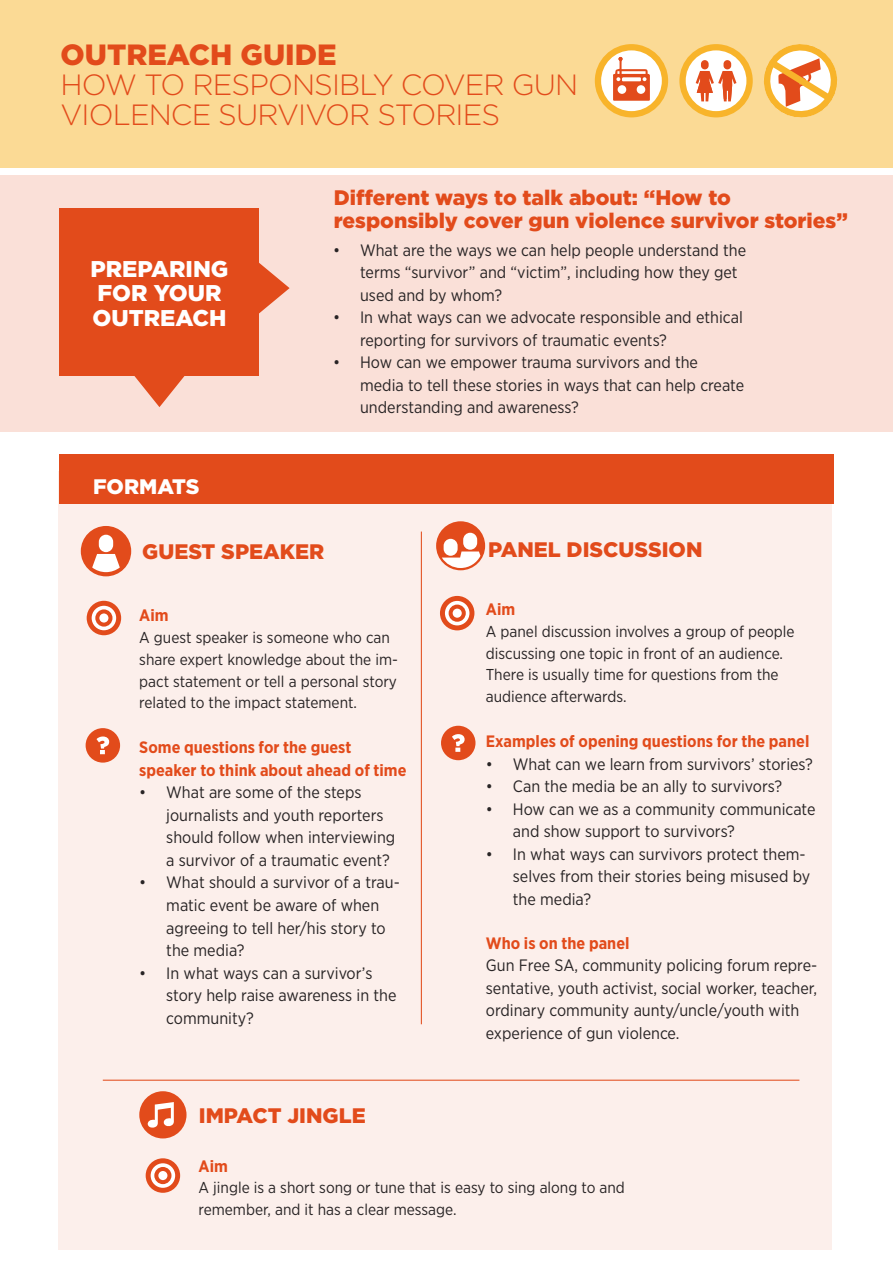
<style>
.page{position:relative;width:893px;height:1263px;background:#fff}
.page>*{position:absolute;margin:0;border:0;box-sizing:border-box;transform-origin:0 0}
.t1{font:300 29.25px/30px "Gotham";letter-spacing:-.03em;color:#e24b1b}
.t2{font:900 29.25px "Gotham";color:#e24b1b}
.t3{font:900 22.8px/24.5px "Gotham";color:#fff}
.t4{font:900 21px/22.5px "Gotham";color:#e24b1b}
.t5{font:900 21px "Gotham";color:#fff}
.t6{font:16.5px/22.5px "Gotham Narrow";color:#282425}
.t7{font:700 16.5px/22.5px "Gotham Narrow";color:#e24b1b}
.t8{font:15.75px/21.8px "Gotham Narrow";color:#282425}
</style>
<div class="page">
<div style="left:0;top:0;width:893px;height:168px;background:#fbda95"></div>
<div style="left:0;top:175px;width:893px;height:257px;background:#fae0d8"></div>
<div style="left:60px;top:208px;width:199px;height:168px;background:#e24b1b"></div>
<svg style="left:259px;top:263px;width:31px;height:51px"></svg>
<svg style="left:134px;top:376px;width:51px;height:31px"></svg>
<div style="left:679px;top:44px;width:74px;height:73px;background:#f8b42b;border-radius:50%"></div>
<div style="left:595px;top:44px;width:73px;height:73px;background:#f8b42b;border-radius:50%"></div>
<svg style="left:764px;top:44px;width:74px;height:74px"></svg>
<div style="left:686px;top:50px;width:60px;height:61px;background:#fff;border-radius:50%"></div>
<div style="left:601px;top:50px;width:61px;height:61px;background:#fff;border-radius:50%"></div>
<div style="left:701px;top:60px;width:8px;height:9px;background:#e24b1b;border-radius:4px"></div>
<div style="left:723px;top:60px;width:8px;height:9px;background:#e24b1b;border-radius:4px"></div>
<svg style="left:696px;top:71px;width:40px;height:30px"></svg>
<svg style="left:613px;top:57px;width:37px;height:44px"></svg>
<div style="left:58px;top:471px;width:774px;height:779px;background:#fcefeb"></div>
<div style="left:60px;top:454px;width:774px;height:50px;background:#e24b1b"></div>
<hr style="left:421px;top:531px;width:1px;height:493px;background:#e4582b">
<svg style="left:87px;top:601px;width:34px;height:34px"></svg>
<div style="left:92px;top:606px;width:24px;height:24px;background:#fff;border-radius:50%"></div>
<svg style="left:95px;top:609px;width:17px;height:18px"></svg>
<div style="left:99px;top:613px;width:9px;height:9px;background:#fff;border-radius:50%"></div>
<div style="left:81px;top:526px;width:50px;height:50px;background:#e24b1b;border-radius:50%"></div>
<svg style="left:92px;top:554px;width:28px;height:18px"></svg>
<div style="left:99px;top:535px;width:14px;height:17px;background:#fff;border-radius:7px"></div>
<div style="left:86px;top:728px;width:34px;height:35px;background:#e24b1b;border-radius:50%"></div>
<svg style="left:97px;top:736px;width:12px;height:18px"></svg>
<hr style="left:103px;top:1080px;width:696px;height:1px;background:#e4582b">
<svg style="left:440px;top:596px;width:34px;height:34px"></svg>
<svg style="left:445px;top:601px;width:24px;height:24px"></svg>
<div style="left:449px;top:605px;width:17px;height:17px;background:#e24b1b;border-radius:50%"></div>
<div style="left:453px;top:609px;width:9px;height:9px;background:#fff;border-radius:50%"></div>
<div style="left:441px;top:726px;width:34px;height:34px;background:#e24b1b;border-radius:50%"></div>
<svg style="left:452px;top:734px;width:13px;height:18px"></svg>
<div style="left:436px;top:521px;width:49px;height:49px;background:#e24b1b;border-radius:50%"></div>
<div style="left:444px;top:539px;width:14px;height:17px;background:#fff;border-radius:7px"></div>
<svg style="left:442px;top:551px;width:38px;height:17px"></svg>
<div style="left:463px;top:533px;width:14px;height:17px;background:#fff;border-radius:7px"></div>
<div style="left:139px;top:1091px;width:48px;height:47px;background:#e24b1b;border-radius:50%"></div>
<svg style="left:147px;top:1102px;width:27px;height:26px"></svg>
<svg style="left:146px;top:1158px;width:34px;height:35px"></svg>
<svg style="left:151px;top:1163px;width:24px;height:25px"></svg>
<svg style="left:154px;top:1167px;width:17px;height:17px"></svg>
<div style="left:158px;top:1171px;width:9px;height:9px;background:#fff;border-radius:50%"></div>
<h1 class="t2" style="left:61px;top:34px;width:278px">OUTREACH GUIDE</h1>
<h1 class="t1" style="left:61px;top:69px;width:519px">HOW TO RESPONSIBLY COVER GUN<br>VIOLENCE SURVIVOR STORIES</h1>
<h2 class="t3" style="left:90px;top:256px;width:140px">PREPARING<br>FOR YOUR<br>OUTREACH</h2>
<p class="t4" style="left:334px;top:186px;width:516px">Different ways to talk about: “How to responsibly cover gun violence survivor stories”</p>
<p class="t6" style="left:360px;top:238px;width:387px;text-indent:-27px">• What are the ways we can help people understand the terms “survivor” and “victim”, including how they get used and by whom?</p>
<p class="t6" style="left:360px;top:306px;width:384px;text-indent:-27px">• In what ways can we advocate responsible and ethical reporting for survivors of traumatic events?</p>
<p class="t6" style="left:360px;top:351px;width:386px;text-indent:-27px">• How can we empower trauma survivors and the media to tell these stories in ways that can help create understanding and awareness?</p>
<p class="t5" style="left:93px;top:472px;width:108px">FORMATS</p>
<p class="t4" style="left:142px;top:540px;width:183px">GUEST SPEAKER</p>
<p class="t4" style="left:488px;top:538px;width:216px">PANEL DISCUSSION</p>
<p class="t7" style="left:139px;top:604px;width:31px">Aim</p>
<p class="t8" style="left:139px;top:626px;width:260px">A guest speaker is someone who can share expert knowledge about the im&shy;pact statement or tell a personal story related to the impact statement.</p>
<p class="t7" style="left:139px;top:736px;width:269px">Some questions for the guest speaker to think about ahead of time</p>
<p class="t6" style="left:166px;top:781px;width:231px;text-indent:-27px">• What are some of the steps journalists and youth reporters should follow when interviewing a survivor of a traumatic event?</p>
<p class="t6" style="left:166px;top:871px;width:235px;text-indent:-27px">• What should a survivor of a trau&shy;matic event be aware of when agreeing to tell her/his story to the media?</p>
<p class="t6" style="left:166px;top:961px;width:232px;text-indent:-27px">• In what ways can a survivor’s story help raise awareness in the community?</p>
<p class="t4" style="left:199px;top:1104px;width:168px">IMPACT JINGLE</p>
<p class="t7" style="left:486px;top:598px;width:31px">Aim</p>
<p class="t8" style="left:486px;top:620px;width:310px">A panel discussion involves a group of people discussing one topic in front of an audience.<br>There is usually time for questions from the audience afterwards.</p>
<p class="t7" style="left:486px;top:730px;width:325px">Examples of opening questions for the panel</p>
<p class="t6" style="left:486px;top:752px;width:328px">• What can we learn from survivors’ stories?</p>
<p class="t6" style="left:486px;top:775px;width:298px">• Can the media be an ally to survivors?</p>
<p class="t6" style="left:513px;top:797px;width:304px;text-indent:-27px">• How can we as a community communicate and show support to survivors?</p>
<p class="t6" style="left:513px;top:842px;width:299px;text-indent:-27px">• In what ways can survivors protect them&shy;selves from their stories being misused by the media?</p>
<p class="t7" style="left:486px;top:932px;width:145px">Who is on the panel</p>
<p class="t6" style="left:486px;top:954px;width:333px">Gun Free SA, community policing forum repre&shy;sentative, youth activist, social worker, teacher, ordinary community aunty/uncle/youth with experience of gun violence.</p>
<p class="t7" style="left:199px;top:1154px;width:31px">Aim</p>
<p class="t8" style="left:199px;top:1176px;width:428px">A jingle is a short song or tune that is easy to sing along to and remember, and it has a clear message.</p>
</div>
